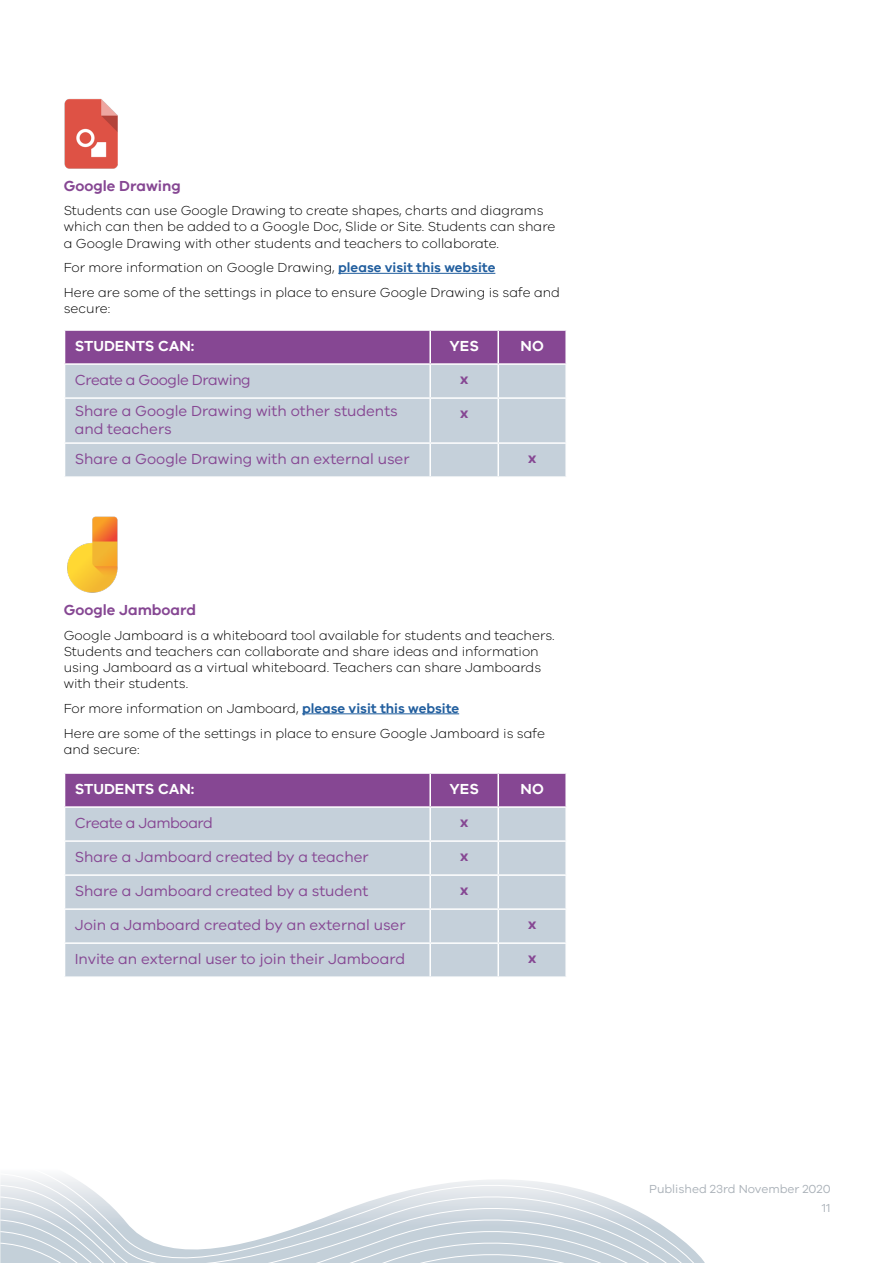
<style>
.page{position:relative;width:893px;height:1263px;background:#fff}
.page>*{position:absolute;margin:0;border:0;box-sizing:border-box;transform-origin:0 0}
.t1{font:15px/18px "VIC";color:#864793}
.t2{font:600 15px "VIC";color:#864793}
.t3{font:15px "VIC";letter-spacing:-.025em;color:#864793}
.t4{font:600 15px "VIC";color:#fff}
.t5{font:300 13.5px/16.2px "VIC";color:#000}
.t6{font:12px "VIC";color:#abb2b9}
.s1{font-weight:600;color:#215e9e}
</style>
<div class="page">
<hr style="left:338px;top:273px;width:157px;height:1px;background:#215e9e">
<hr style="left:302px;top:713px;width:157px;height:1px;background:#215e9e">
<div style="left:65px;top:331px;width:500px;height:32px;background:#864793"></div>
<div style="left:65px;top:365px;width:500px;height:111px;background:#c5d0da"></div>
<hr style="left:64px;top:397px;width:366px;height:2px;background:#fff">
<hr style="left:64px;top:442px;width:366px;height:2px;background:#fff">
<hr style="left:498px;top:397px;width:69px;height:2px;background:#fff">
<hr style="left:498px;top:442px;width:69px;height:2px;background:#fff">
<hr style="left:429px;top:331px;width:2px;height:32px;background:#fff">
<hr style="left:497px;top:331px;width:2px;height:32px;background:#fff">
<hr style="left:429px;top:365px;width:2px;height:32px;background:#fff">
<hr style="left:497px;top:365px;width:2px;height:32px;background:#fff">
<hr style="left:430px;top:397px;width:68px;height:2px;background:#fff">
<hr style="left:429px;top:399px;width:2px;height:43px;background:#fff">
<hr style="left:497px;top:399px;width:2px;height:43px;background:#fff">
<hr style="left:430px;top:442px;width:68px;height:2px;background:#fff">
<hr style="left:429px;top:444px;width:2px;height:32px;background:#fff">
<hr style="left:497px;top:444px;width:2px;height:32px;background:#fff">
<div style="left:65px;top:774px;width:500px;height:32px;background:#864793"></div>
<div style="left:65px;top:808px;width:500px;height:168px;background:#c5d0da"></div>
<hr style="left:64px;top:840px;width:366px;height:2px;background:#fff">
<hr style="left:64px;top:874px;width:366px;height:2px;background:#fff">
<hr style="left:64px;top:908px;width:366px;height:2px;background:#fff">
<hr style="left:64px;top:942px;width:366px;height:2px;background:#fff">
<hr style="left:498px;top:840px;width:69px;height:2px;background:#fff">
<hr style="left:498px;top:874px;width:69px;height:2px;background:#fff">
<hr style="left:498px;top:908px;width:69px;height:2px;background:#fff">
<hr style="left:498px;top:942px;width:69px;height:2px;background:#fff">
<hr style="left:429px;top:774px;width:2px;height:32px;background:#fff">
<hr style="left:497px;top:774px;width:2px;height:32px;background:#fff">
<hr style="left:429px;top:808px;width:2px;height:32px;background:#fff">
<hr style="left:497px;top:808px;width:2px;height:32px;background:#fff">
<hr style="left:430px;top:840px;width:68px;height:2px;background:#fff">
<hr style="left:429px;top:842px;width:2px;height:32px;background:#fff">
<hr style="left:497px;top:842px;width:2px;height:32px;background:#fff">
<hr style="left:430px;top:874px;width:68px;height:2px;background:#fff">
<hr style="left:429px;top:876px;width:2px;height:32px;background:#fff">
<hr style="left:497px;top:876px;width:2px;height:32px;background:#fff">
<hr style="left:429px;top:910px;width:2px;height:32px;background:#fff">
<hr style="left:497px;top:910px;width:2px;height:32px;background:#fff">
<hr style="left:429px;top:944px;width:2px;height:32px;background:#fff">
<hr style="left:497px;top:944px;width:2px;height:32px;background:#fff">
<hr style="left:430px;top:908px;width:68px;height:2px;background:#fff">
<hr style="left:430px;top:942px;width:68px;height:2px;background:#fff">
<img style="left:67px;top:516px;width:51px;height:77px">
<img style="left:64px;top:98px;width:54px;height:71px">
<svg style="left:0;top:1176px;width:702px;height:87px"></svg>
<p class="t2" style="left:64px;top:176px;width:118px">Google Drawing</p>
<p class="t5" style="left:64px;top:202px;width:493px">Students can use Google Drawing to create shapes, charts and diagrams which can then be added to a Google Doc, Slide or Site. Students can share a Google Drawing with other students and teachers to collaborate.</p>
<p class="t5" style="left:64px;top:255px;width:498px;line-height:24.8px">For more information on Google Drawing, <span class="s1">please visit this website<br></span>Here are some of the settings in place to ensure Google Drawing is safe and</p>
<p class="t5" style="left:64px;top:300px;width:48px">secure:</p>
<p class="t4" style="left:75px;top:337px;width:121px">STUDENTS CAN:</p>
<p class="t4" style="left:449px;top:337px;width:31px">YES</p>
<p class="t4" style="left:521px;top:337px;width:25px">NO</p>
<p class="t3" style="left:75px;top:371px;width:178px">Create a Google Drawing</p>
<p class="t2" style="left:460px;top:369px;width:10px">x</p>
<p class="t1" style="left:75px;top:402px;width:325px">Share a Google Drawing with other students and teachers</p>
<p class="t2" style="left:460px;top:403px;width:10px">x</p>
<p class="t1" style="left:75px;top:450px;width:336px">Share a Google Drawing with an external user</p>
<p class="t2" style="left:528px;top:448px;width:10px">x</p>
<p class="t2" style="left:64px;top:601px;width:134px">Google Jamboard</p>
<p class="t5" style="left:64px;top:626px;width:492px">Google Jamboard is a whiteboard tool available for students and teachers.<br>Students and teachers can collaborate and share ideas and information using Jamboard as a virtual whiteboard. Teachers can share Jamboards with their students.</p>
<p class="t5" style="left:64px;top:695px;width:483px;line-height:24.8px">For more information on Jamboard, <span class="s1">please visit this website<br></span>Here are some of the settings in place to ensure Google Jamboard is safe</p>
<p class="t5" style="left:64px;top:741px;width:78px">and secure:</p>
<p class="t4" style="left:75px;top:780px;width:121px">STUDENTS CAN:</p>
<p class="t4" style="left:449px;top:780px;width:31px">YES</p>
<p class="t4" style="left:521px;top:780px;width:25px">NO</p>
<p class="t3" style="left:75px;top:814px;width:140px">Create a Jamboard</p>
<p class="t2" style="left:460px;top:812px;width:10px">x</p>
<p class="t1" style="left:75px;top:847px;width:295px">Share a Jamboard created by a teacher</p>
<p class="t2" style="left:460px;top:846px;width:10px">x</p>
<p class="t1" style="left:75px;top:882px;width:295px">Share a Jamboard created by a student</p>
<p class="t2" style="left:460px;top:880px;width:10px">x</p>
<p class="t1" style="left:75px;top:916px;width:332px">Join a Jamboard created by an external user</p>
<p class="t2" style="left:528px;top:914px;width:10px">x</p>
<p class="t1" style="left:75px;top:950px;width:332px">Invite an external user to join their Jamboard</p>
<p class="t2" style="left:528px;top:948px;width:10px">x</p>
<p class="t6" style="left:649px;top:1181px;width:183px">Published 23rd November 2020</p>
<p class="t6" style="left:822px;top:1201px;width:10px">11</p>
</div>
